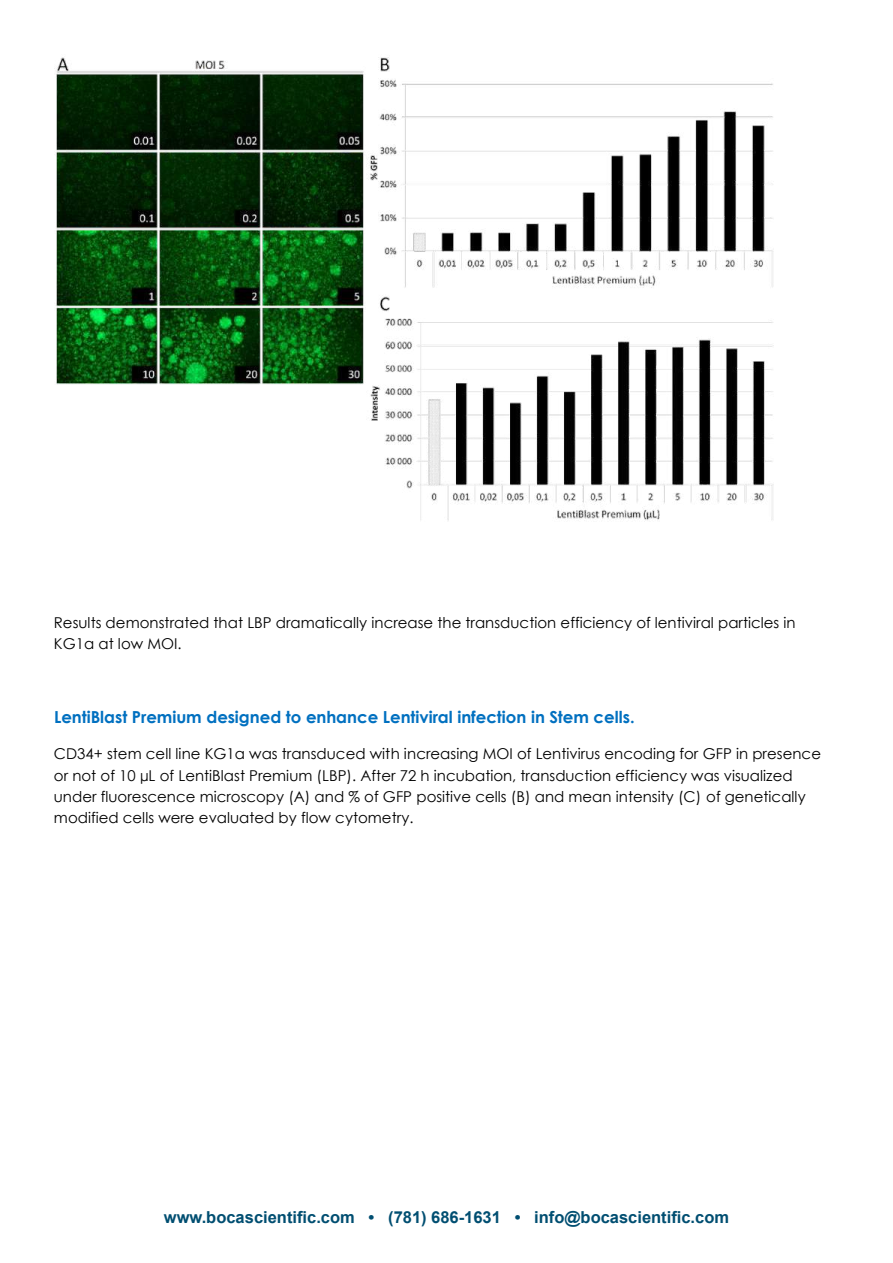
<style>
.page{position:relative;width:893px;height:1263px;background:#fff}
.page>*{position:absolute;margin:0;border:0;box-sizing:border-box;transform-origin:0 0}
.t1{font:700 16.5px "Century Gothic";color:#0070c0}
.t2{font:700 16.5px "Arial";color:#004e71}
.t3{font:15px/21.1px "Century Gothic";color:#000}
</style>
<div class="page">
<img style="left:54px;top:57px;width:720px;height:464px">
<p class="t3" style="left:54px;top:612px;width:743px">Results demonstrated that LBP dramatically increase the transduction efficiency of lentiviral particles in<br>KG1a at low MOI.</p>
<p class="t1" style="left:54px;top:704px;width:582px">LentiBlast Premium designed to enhance Lentiviral infection in Stem cells.</p>
<p class="t3" style="left:54px;top:743px;width:769px">CD34+ stem cell line KG1a was transduced with increasing MOI of Lentivirus encoding for GFP in presence or not of 10 µL of LentiBlast Premium (LBP). After 72 h incubation, transduction efficiency was visualized under fluorescence microscopy (A) and % of GFP positive cells (B) and mean intensity (C) of genetically modified cells were evaluated by flow cytometry.</p>
<p class="t2" style="left:164px;top:1206px;width:567px">www.bocascientific.com • (781) 686-1631 • info@bocascientific.com</p>
</div>
